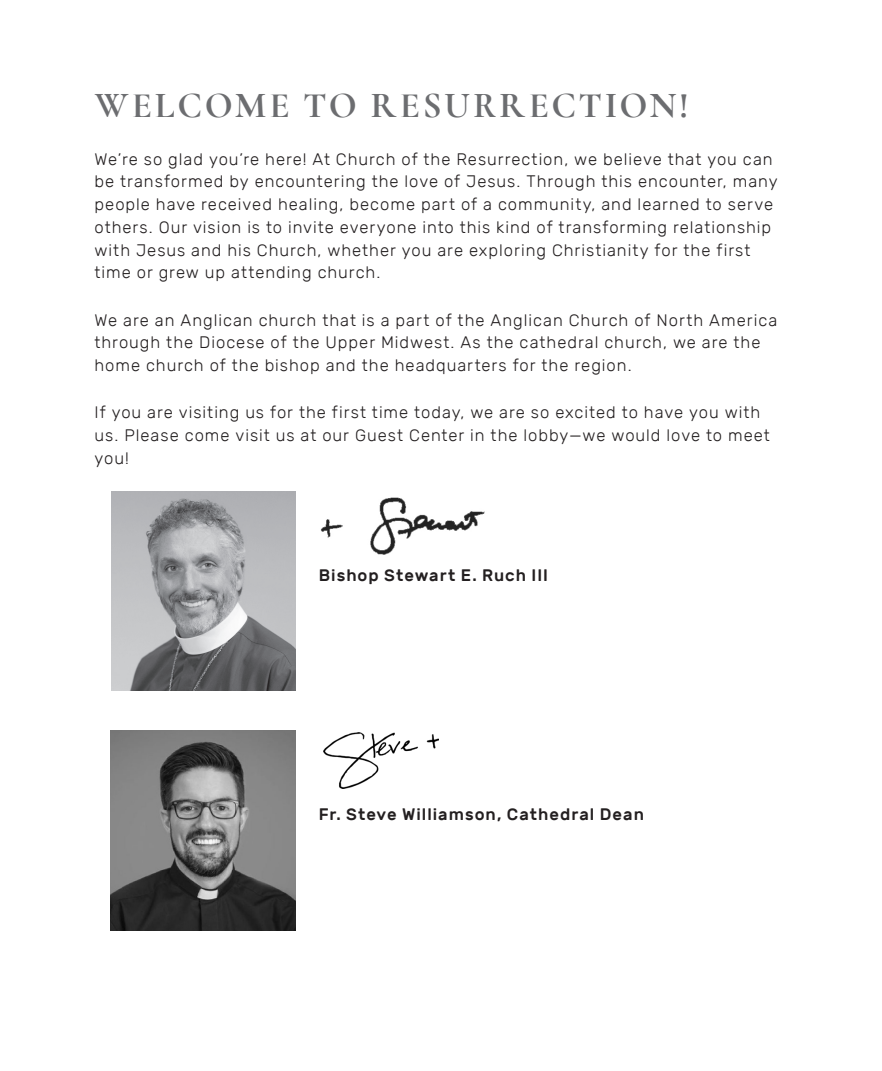
<style>
.page{position:relative;width:882px;height:1071px;background:#fff}
.page>*{position:absolute;margin:0;border:0;box-sizing:border-box;transform-origin:0 0}
.FM__Main_Heading{font:700 36.75px "Cormorant";letter-spacing:.07em;color:#6c6d70}
.FM__Body_Text{font:300 16.62px/22.8px "Rubik";letter-spacing:.055em;color:#231f20}
.FM__Body_Text-2{font:500 16.62px "Rubik";letter-spacing:.06em;color:#231f20}
</style>
<div class="page">
<img style="left:295px;top:491px;width:190px;height:91px">
<img style="left:111px;top:491px;width:184px;height:200px">
<img style="left:323px;top:733px;width:115px;height:55px">
<img style="left:111px;top:730px;width:184px;height:200px">
<p class="FM__Main_Heading" style="left:95px;top:83px;width:596px">WELCOME TO RESURRECTION!</p>
<p class="FM__Body_Text" style="left:94px;top:147px;width:685px">We’re so glad you’re here! At Church of the Resurrection, we believe that you can be transformed by encountering the love of Jesus. Through this encounter, many people have received healing, become part of a community, and learned to serve others. Our vision is to invite everyone into this kind of transforming relationship with Jesus and his Church, whether you are exploring Christianity for the first time or grew up attending church.</p>
<p class="FM__Body_Text" style="left:94px;top:308px;width:684px">We are an Anglican church that is a part of the Anglican Church of North America through the Diocese of the Upper Midwest. As the cathedral church, we are the home church of the bishop and the headquarters for the region.</p>
<p class="FM__Body_Text" style="left:94px;top:401px;width:677px">If you are visiting us for the first time today, we are so excited to have you with us. Please come visit us at our Guest Center in the lobby—we would love to meet you!</p>
<p class="FM__Body_Text-2" style="left:319px;top:565px;width:231px">Bishop Stewart E. Ruch III</p>
<p class="FM__Body_Text-2" style="left:319px;top:805px;width:327px">Fr. Steve Williamson, Cathedral Dean</p>
</div>
